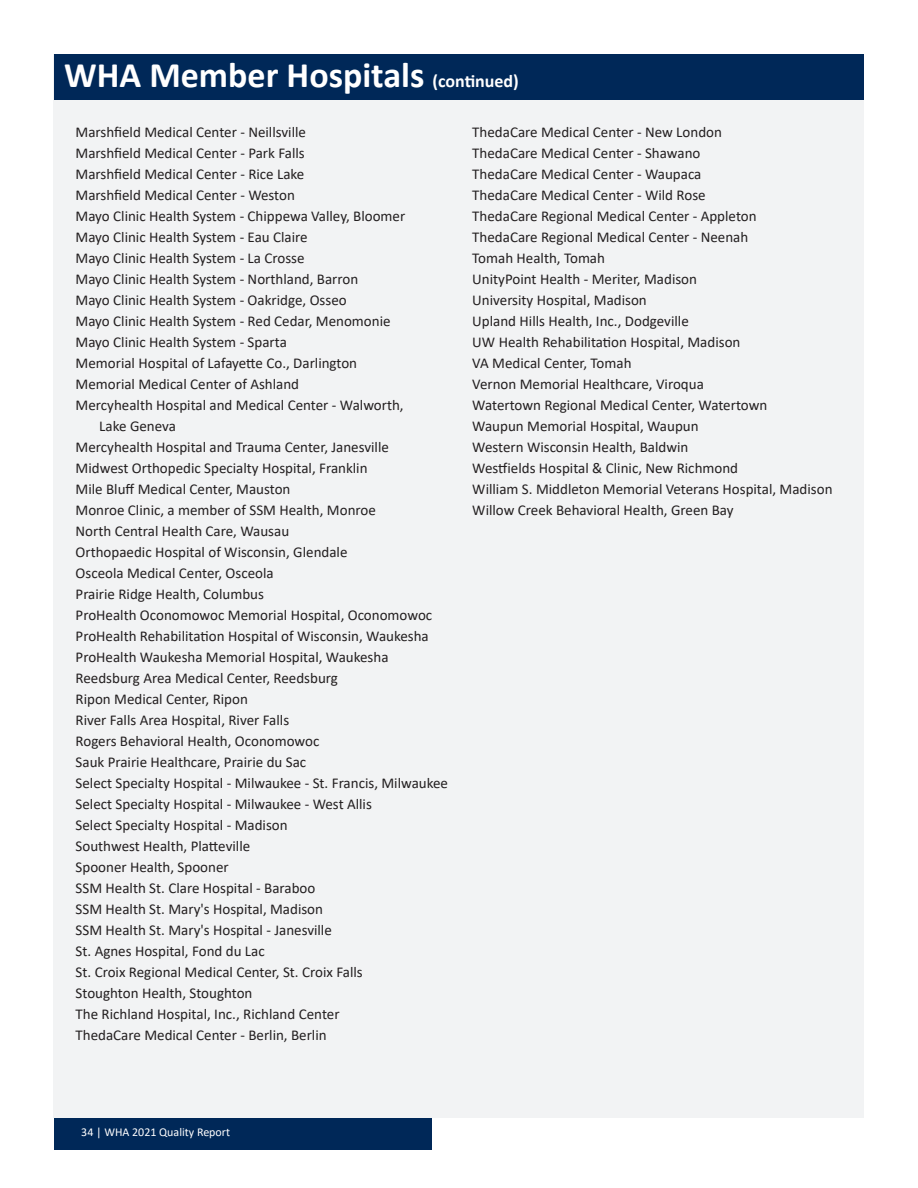
<style>
.page{position:relative;width:918px;height:1188px;background:#fff}
.page>*{position:absolute;margin:0;border:0;box-sizing:border-box;transform-origin:0 0}
.Headilngs{font:700 36px "Calibri";color:#fff}
.Body_Copy{font:15px/21px "Calibri";color:#231f20}
.t1{font:12px "Calibri";color:#fff}
.s1{font-size:18px}
</style>
<div class="page">
<div style="left:54px;top:1118px;width:378px;height:32px;background:#002858"></div>
<div style="left:53px;top:54px;width:810px;height:1064px;background:#f2f3f4"></div>
<div style="left:54px;top:54px;width:810px;height:46px;background:#002858"></div>
<p class="Headilngs" style="left:64px;top:50px;width:456px">WHA Member Hospitals <span class="s1">(continued)</span></p>
<p class="Body_Copy" style="left:76px;top:121px;width:232px">Marshfield Medical Center - Neillsville</p>
<p class="Body_Copy" style="left:76px;top:142px;width:231px">Marshfield Medical Center - Park Falls</p>
<p class="Body_Copy" style="left:76px;top:163px;width:230px">Marshfield Medical Center - Rice Lake</p>
<p class="Body_Copy" style="left:76px;top:184px;width:221px">Marshfield Medical Center - Weston</p>
<p class="Body_Copy" style="left:76px;top:205px;width:331px">Mayo Clinic Health System - Chippewa Valley, Bloomer</p>
<p class="Body_Copy" style="left:76px;top:226px;width:234px">Mayo Clinic Health System - Eau Claire</p>
<p class="Body_Copy" style="left:76px;top:247px;width:231px">Mayo Clinic Health System - La Crosse</p>
<p class="Body_Copy" style="left:76px;top:268px;width:284px">Mayo Clinic Health System - Northland, Barron</p>
<p class="Body_Copy" style="left:76px;top:289px;width:273px">Mayo Clinic Health System - Oakridge, Osseo</p>
<p class="Body_Copy" style="left:76px;top:310px;width:317px">Mayo Clinic Health System - Red Cedar, Menomonie</p>
<p class="Body_Copy" style="left:76px;top:331px;width:213px">Mayo Clinic Health System - Sparta</p>
<p class="Body_Copy" style="left:76px;top:352px;width:283px">Memorial Hospital of Lafayette Co., Darlington</p>
<p class="Body_Copy" style="left:76px;top:373px;width:225px">Memorial Medical Center of Ashland</p>
<p class="Body_Copy" style="left:99px;top:394px;width:306px;text-indent:-24px">Mercyhealth Hospital and Medical Center - Walworth,<br>Lake Geneva</p>
<p class="Body_Copy" style="left:76px;top:436px;width:315px">Mercyhealth Hospital and Trauma Center, Janesville</p>
<p class="Body_Copy" style="left:76px;top:457px;width:294px">Midwest Orthopedic Specialty Hospital, Franklin</p>
<p class="Body_Copy" style="left:76px;top:478px;width:216px">Mile Bluff Medical Center, Mauston</p>
<p class="Body_Copy" style="left:76px;top:499px;width:302px">Monroe Clinic, a member of SSM Health, Monroe</p>
<p class="Body_Copy" style="left:76px;top:520px;width:215px">North Central Health Care, Wausau</p>
<p class="Body_Copy" style="left:76px;top:541px;width:273px">Orthopaedic Hospital of Wisconsin, Glendale</p>
<p class="Body_Copy" style="left:76px;top:562px;width:200px">Osceola Medical Center, Osceola</p>
<p class="Body_Copy" style="left:76px;top:583px;width:190px">Prairie Ridge Health, Columbus</p>
<p class="Body_Copy" style="left:76px;top:604px;width:358px">ProHealth Oconomowoc Memorial Hospital, Oconomowoc</p>
<p class="Body_Copy" style="left:76px;top:625px;width:355px">ProHealth Rehabilitation Hospital of Wisconsin, Waukesha</p>
<p class="Body_Copy" style="left:76px;top:646px;width:314px">ProHealth Waukesha Memorial Hospital, Waukesha</p>
<p class="Body_Copy" style="left:76px;top:667px;width:264px">Reedsburg Area Medical Center, Reedsburg</p>
<p class="Body_Copy" style="left:76px;top:688px;width:174px">Ripon Medical Center, Ripon</p>
<p class="Body_Copy" style="left:76px;top:709px;width:215px">River Falls Area Hospital, River Falls</p>
<p class="Body_Copy" style="left:76px;top:730px;width:245px">Rogers Behavioral Health, Oconomowoc</p>
<p class="Body_Copy" style="left:76px;top:751px;width:232px">Sauk Prairie Healthcare, Prairie du Sac</p>
<p class="Body_Copy" style="left:76px;top:772px;width:374px">Select Specialty Hospital - Milwaukee - St. Francis, Milwaukee</p>
<p class="Body_Copy" style="left:76px;top:793px;width:298px">Select Specialty Hospital - Milwaukee - West Allis</p>
<p class="Body_Copy" style="left:76px;top:814px;width:214px">Select Specialty Hospital - Madison</p>
<p class="Body_Copy" style="left:76px;top:835px;width:176px">Southwest Health, Platteville</p>
<p class="Body_Copy" style="left:76px;top:856px;width:155px">Spooner Health, Spooner</p>
<p class="Body_Copy" style="left:76px;top:877px;width:241px">SSM Health St. Clare Hospital - Baraboo</p>
<p class="Body_Copy" style="left:76px;top:898px;width:249px">SSM Health St. Mary's Hospital, Madison</p>
<p class="Body_Copy" style="left:76px;top:919px;width:258px">SSM Health St. Mary's Hospital - Janesville</p>
<p class="Body_Copy" style="left:76px;top:940px;width:191px">St. Agnes Hospital, Fond du Lac</p>
<p class="Body_Copy" style="left:76px;top:961px;width:289px">St. Croix Regional Medical Center, St. Croix Falls</p>
<p class="Body_Copy" style="left:76px;top:982px;width:178px">Stoughton Health, Stoughton</p>
<p class="Body_Copy" style="left:76px;top:1003px;width:265px">The Richland Hospital, Inc., Richland Center</p>
<p class="Body_Copy" style="left:76px;top:1024px;width:253px">ThedaCare Medical Center - Berlin, Berlin</p>
<p class="Body_Copy" style="left:472px;top:121px;width:251px">ThedaCare Medical Center - New London</p>
<p class="Body_Copy" style="left:472px;top:142px;width:230px">ThedaCare Medical Center - Shawano</p>
<p class="Body_Copy" style="left:472px;top:163px;width:231px">ThedaCare Medical Center - Waupaca</p>
<p class="Body_Copy" style="left:472px;top:184px;width:235px">ThedaCare Medical Center - Wild Rose</p>
<p class="Body_Copy" style="left:472px;top:205px;width:286px">ThedaCare Regional Medical Center - Appleton</p>
<p class="Body_Copy" style="left:472px;top:226px;width:277px">ThedaCare Regional Medical Center - Neenah</p>
<p class="Body_Copy" style="left:472px;top:247px;width:134px">Tomah Health, Tomah</p>
<p class="Body_Copy" style="left:472px;top:268px;width:226px">UnityPoint Health - Meriter, Madison</p>
<p class="Body_Copy" style="left:472px;top:289px;width:176px">University Hospital, Madison</p>
<p class="Body_Copy" style="left:472px;top:310px;width:218px">Upland Hills Health, Inc., Dodgeville</p>
<p class="Body_Copy" style="left:472px;top:331px;width:270px">UW Health Rehabilitation Hospital, Madison</p>
<p class="Body_Copy" style="left:472px;top:352px;width:161px">VA Medical Center, Tomah</p>
<p class="Body_Copy" style="left:472px;top:373px;width:233px">Vernon Memorial Healthcare, Viroqua</p>
<p class="Body_Copy" style="left:472px;top:394px;width:297px">Watertown Regional Medical Center, Watertown</p>
<p class="Body_Copy" style="left:472px;top:415px;width:228px">Waupun Memorial Hospital, Waupun</p>
<p class="Body_Copy" style="left:472px;top:436px;width:218px">Western Wisconsin Health, Baldwin</p>
<p class="Body_Copy" style="left:472px;top:457px;width:267px">Westfields Hospital &amp; Clinic, New Richmond</p>
<p class="Body_Copy" style="left:472px;top:478px;width:362px">William S. Middleton Memorial Veterans Hospital, Madison</p>
<p class="Body_Copy" style="left:472px;top:499px;width:263px">Willow Creek Behavioral Health, Green Bay</p>
<p class="t1" style="left:81px;top:1124px;width:150px">34 | WHA 2021 Quality Report</p>
</div>
